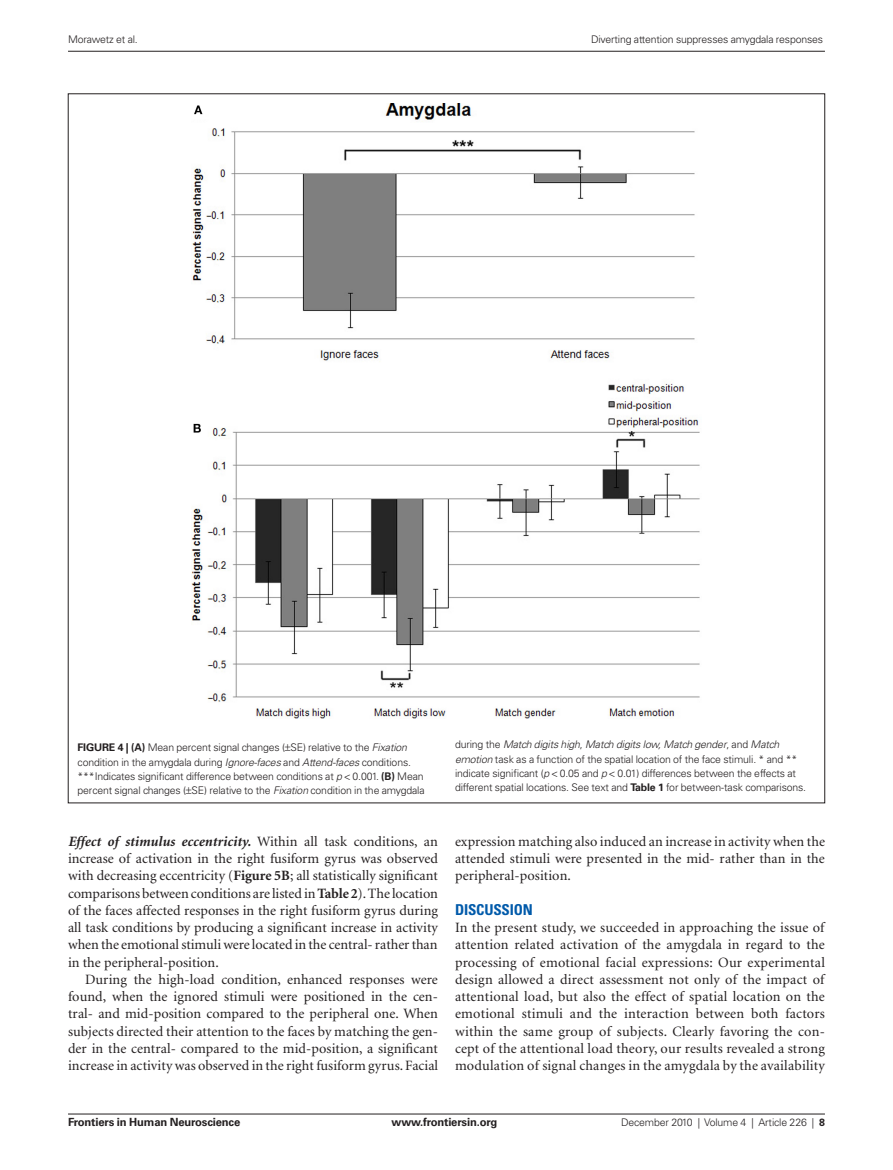
<style>
.page{position:relative;width:893px;height:1170px;background:#fff}
.page>*{position:absolute;margin:0;border:0;box-sizing:border-box;transform-origin:0 0}
.ART_tx_title1{font:700 condensed 15px "Univers";letter-spacing:-.01em;color:#015aaa}
.ART_tx1{font:14.25px/17.2px "Minion";letter-spacing:.015em;color:#231f20;text-align:justify}
.ART_tx{font:14.25px/17.2px "Minion";letter-spacing:.005em;color:#231f20;text-align:justify}
.ART_tx_title4{font:14.25px/17.2px "Minion";letter-spacing:-.005em;color:#231f20;text-align:justify}
.t1{font:700 11.25px "Univers";letter-spacing:-.015em;color:#231f20}
.FIGURE_tx{font:300 10.5px/14.2px "Univers";letter-spacing:-.015em;color:#231f20}
.s1{font-weight:700}
.s2{font-style:italic}
.s3{font-weight:700;font-style:italic}
</style>
<div class="page">
<hr style="left:68px;top:1113px;width:757px;height:1px;background:#231f20">
<hr style="left:68px;top:51px;width:757px;height:1px;background:#231f20">
<img style="left:191px;top:103px;width:509px;height:615px">
<p class="FIGURE_tx" style="left:68px;top:32px;width:71px">Morawetz et al.</p>
<p class="FIGURE_tx" style="left:591px;top:32px;width:234px">Diverting attention suppresses amygdala responses</p>
<p class="FIGURE_tx" style="left:78px;top:740px;width:349px"><span class="s1">Figure 4 | (A)</span> Mean percent signal changes ( SE) relative to the <span class="s2">Fixation </span>condition in the amygdala during <span class="s2">Ignore-faces</span> and <span class="s2">Attend-faces</span> conditions. ***Indicates significant difference between conditions at <span class="s2">p</span> 0.001. <span class="s1">(B)</span> Mean percent signal changes ( SE) relative to the <span class="s2">Fixation</span> condition in the amygdala</p>
<p class="FIGURE_tx" style="left:455px;top:737px;width:353px">during the <span class="s2">Match digits high</span>, <span class="s2">Match digits low, Match gender</span>, and <span class="s2">Match emotion</span> task as a function of the spatial location of the face stimuli. * and ** indicate significant (<span class="s2">p</span> 0.05 and <span class="s2">p</span> 0.01) differences between the effects at different spatial locations. See text and <span class="s1">Table 1</span> for between-task comparisons.</p>
<p class="ART_tx_title4" style="left:68px;top:833px;width:371px"><span class="s3">Effect of stimulus eccentricity.</span> Within all task conditions, an increase of activation in the right fusiform gyrus was observed with decreasing eccentricity (<span class="s1">Figure 5B</span>; all statistically significant comparisons between conditions are listed in <span class="s1">Table 2</span>). The location of the faces affected responses in the right fusiform gyrus during all task conditions by producing a significant increase in activity when the emotional stimuli were located in the central- rather than in the peripheral-position.</p>
<p class="ART_tx" style="left:68px;top:971px;width:372px;text-indent:17px">During the high-load condition, enhanced responses were found, when the ignored stimuli were positioned in the cen&shy;tral- and mid-position compared to the peripheral one. When subjects directed their attention to the faces by matching the gen&shy;der in the central- compared to the mid-position, a significant increase in activity was observed in the right fusiform gyrus. Facial</p>
<p class="ART_tx" style="left:455px;top:833px;width:371px">expression matching also induced an increase in activity when the attended stimuli were presented in the mid- rather than in the peripheral-position.</p>
<p class="ART_tx_title1" style="left:455px;top:900px;width:79px">DISCUSSION</p>
<p class="ART_tx1" style="left:455px;top:919px;width:371px">In the present study, we succeeded in approaching the issue of attention related activation of the amygdala in regard to the processing of emotional facial expressions: Our experimental design allowed a direct assessment not only of the impact of attentional load, but also the effect of spatial location on the emotional stimuli and the interaction between both factors within the same group of subjects. Clearly favoring the con&shy;cept of the attentional load theory, our results revealed a strong modulation of signal changes in the amygdala by the availability</p>
<p class="t1" style="left:68px;top:1115px;width:174px">Frontiers in Human Neuroscience</p>
<p class="t1" style="left:392px;top:1115px;width:107px">www.frontiersin.org</p>
<p class="FIGURE_tx" style="left:621px;top:1115px;width:205px">December 2010 | Volume 4 | Article 226 | <span class="s1">8</span></p>
</div>
